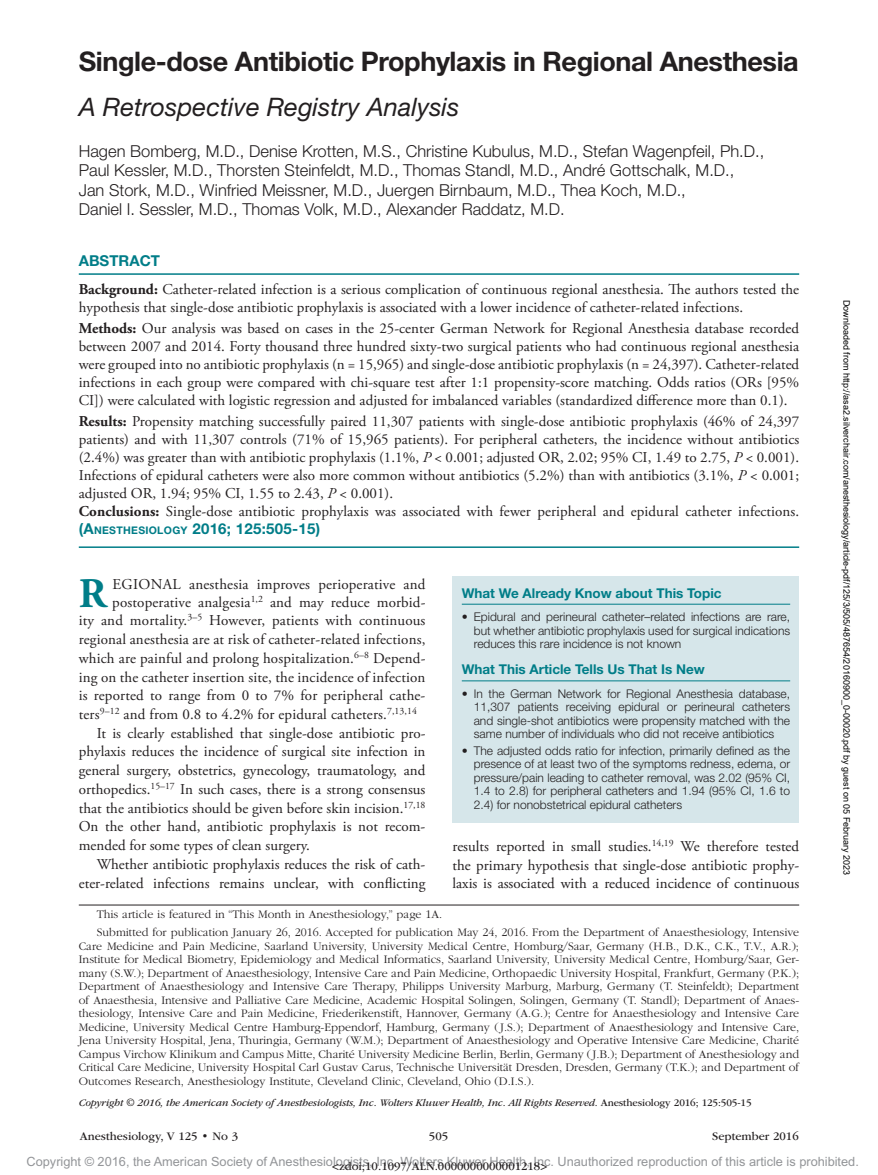
<style>
.page{position:relative;width:878px;height:1175px;background:#fff}
.page>*{position:absolute;margin:0;border:0;box-sizing:border-box;transform-origin:0 0}
.t1{font:700 42.15px "Adobe Garamond Pro";color:#007d88}
.t2{font:700 27px "Helvetica Neue LT Std";letter-spacing:-.015em;color:#231f20}
.t3{font:italic 25.5px "Helvetica Neue LT Std";color:#231f20}
.t4{font:300 16.5px/19.5px "Helvetica Neue LT Std";color:#231f20}
.t5{font:15px/18px "Adobe Garamond Pro";color:#231f20;text-align:justify}
.t6{font:700 15px "Helvetica Neue LT Std";letter-spacing:.02em;color:#007d88}
.t7{font:700 15px "Helvetica Neue LT Std";color:#007d88}
.t8{font:700 13.5px "Helvetica Neue LT Std";color:#007d88}
.t9{font:12.75px "Arial MT Std";color:#939598}
.t10{font:300 12px/13.5px "ITC Garamond Std";color:#231f20}
.t11{font:300 12px/13.5px "Helvetica Neue LT Std";color:#231f20;text-align:justify}
.t12{font:12px "ITC Garamond Std";color:#231f20}
.t13{font:italic 10.5px "ITC Garamond Std";letter-spacing:-.01em;color:#231f20}
.t14{font:9px "Arial";color:#000}
.s1{font-weight:700}
.s2{font-style:italic}
.s3{font-size:10.5px}
.s4{font-style:normal}
</style>
<div class="page">
<div style="left:452px;top:576px;width:347px;height:246px;background:#d6e6ea"></div>
<hr style="left:462px;top:604px;width:328px;height:1px;background:#007d88">
<hr style="left:462px;top:680px;width:328px;height:1px;background:#007d88">
<hr style="left:79px;top:273px;width:720px;height:2px;background:#007d88">
<hr style="left:79px;top:546px;width:720px;height:2px;background:#007d88">
<hr style="left:79px;top:904px;width:720px;height:1px;background:#231f20">
<h2 class="t2" style="left:79px;top:45px;width:721px">Single-dose Antibiotic Prophylaxis in Regional Anesthesia</h2>
<h3 class="t3" style="left:79px;top:92px;width:382px">A Retrospective Registry Analysis</h3>
<p class="t4" style="left:79px;top:141px;width:687px">Hagen Bomberg, M.D., Denise Krotten, M.S., Christine Kubulus, M.D., Stefan Wagenpfeil, Ph.D., Paul Kessler, M.D., Thorsten Steinfeldt, M.D., Thomas Standl, M.D., André Gottschalk, M.D.,<br>Jan Stork, M.D., Winfried Meissner, M.D., Juergen Birnbaum, M.D., Thea Koch, M.D.,<br>Daniel I. Sessler, M.D., Thomas Volk, M.D., Alexander Raddatz, M.D.</p>
<p class="t7" style="left:79px;top:251px;width:83px">ABSTRACT</p>
<p class="t5" style="left:79px;top:281px;width:722px"><span class="s1">Background:</span> Catheter-related infection is a serious complication of continuous regional anesthesia. The authors tested the hypothesis that single-dose antibiotic prophylaxis is associated with a lower incidence of catheter-related infections.</p>
<p class="t5" style="left:79px;top:320px;width:722px"><span class="s1">Methods:</span> Our analysis was based on cases in the 25-center German Network for Regional Anesthesia database recorded between 2007 and 2014. Forty thousand three hundred sixty-two surgical patients who had continuous regional anesthesia were grouped into no antibiotic prophylaxis (n = 15,965) and single-dose antibiotic prophylaxis (n = 24,397). Catheter-related infections in each group were compared with chi-square test after 1:1 propensity-score matching. Odds ratios (ORs [95% CI]) were calculated with logistic regression and adjusted for imbalanced variables (standardized difference more than 0.1).</p>
<p class="t5" style="left:79px;top:413px;width:722px;text-align:left"><span class="s1">Results:</span> Propensity matching successfully paired 11,307 patients with single-dose antibiotic prophylaxis (46% of 24,397 patients) and with 11,307 controls (71% of 15,965 patients). For peripheral catheters, the incidence without antibiotics (2.4%) was greater than with antibiotic prophylaxis (1.1%, <span class="s2">P</span> &lt; 0.001; adjusted OR, 2.02; 95% CI, 1.49 to 2.75, <span class="s2">P</span> &lt; 0.001).<br>Infections of epidural catheters were also more common without antibiotics (5.2%) than with antibiotics (3.1%, <span class="s2">P</span> &lt; 0.001; adjusted OR, 1.94; 95% CI, 1.55 to 2.43, <span class="s2">P</span> &lt; 0.001).<br><span class="s1">Conclusions:</span> Single-dose antibiotic prophylaxis was associated with fewer peripheral and epidural catheter infections.</p>
<p class="t6" style="left:79px;top:520px;width:243px">(A<span class="s3">NESTHESIOLOGY</span> 2016; 125:505-15)</p>
<h1 class="t1" style="left:79px;top:568px;width:29px">R</h1>
<p class="t5" style="left:112px;top:575px;width:314px">egional anesthesia improves perioperative and</p>
<p class="t5" style="left:112px;top:593px;width:315px">postoperative analgesia<sup>1,2</sup> and may reduce morbid-</p>
<p class="t5" style="left:79px;top:612px;width:348px">ity and mortality.<sup>3–5</sup> However, patients with continuous</p>
<p class="t5" style="left:79px;top:631px;width:348px">regional anesthesia are at risk of catheter-related infections,</p>
<p class="t5" style="left:79px;top:649px;width:348px">which are painful and prolong hospitalization.<sup>6–8</sup> Depend-</p>
<p class="t5" style="left:79px;top:668px;width:348px">ing on the catheter insertion site, the incidence of infection</p>
<p class="t5" style="left:79px;top:687px;width:348px">is reported to range from 0 to 7% for peripheral cathe-</p>
<p class="t5" style="left:79px;top:705px;width:339px">ters<sup>9–12</sup> and from 0.8 to 4.2% for epidural catheters.<sup>7,13,14</sup></p>
<p class="t5" style="left:97px;top:724px;width:330px">It is clearly established that single-dose antibiotic pro-</p>
<p class="t5" style="left:79px;top:743px;width:348px">phylaxis reduces the incidence of surgical site infection in</p>
<p class="t5" style="left:79px;top:762px;width:348px">general surgery, obstetrics, gynecology, traumatology, and</p>
<p class="t5" style="left:79px;top:780px;width:348px">orthopedics.<sup>15–17</sup> In such cases, there is a strong consensus</p>
<p class="t5" style="left:79px;top:799px;width:348px">that the antibiotics should be given before skin incision.<sup>17,18</sup></p>
<p class="t5" style="left:79px;top:818px;width:348px">On the other hand, antibiotic prophylaxis is not recom-</p>
<p class="t5" style="left:79px;top:836px;width:233px">mended for some types of clean surgery.</p>
<p class="t5" style="left:97px;top:855px;width:330px">Whether antibiotic prophylaxis reduces the risk of cath-</p>
<p class="t5" style="left:79px;top:874px;width:348px">eter-related infections remains unclear, with conflicting</p>
<p class="t8" style="left:462px;top:584px;width:261px">What We Already Know about This Topic</p>
<p class="t11" style="left:474px;top:610px;width:318px;text-indent:-12px">• Epidural and perineural catheter–related infections are rare, but whether antibiotic prophylaxis used for surgical indications reduces this rare incidence is not known</p>
<p class="t8" style="left:462px;top:661px;width:244px">What This Article Tells Us That Is New</p>
<p class="t11" style="left:473px;top:686px;width:318px;text-indent:-12px">• In the German Network for Regional Anesthesia database, 11,307 patients receiving epidural or perineural catheters and single-shot antibiotics were propensity matched with the same number of individuals who did not receive antibiotics</p>
<p class="t11" style="left:474px;top:743px;width:318px;text-indent:-12px">• The adjusted odds ratio for infection, primarily defined as the presence of at least two of the symptoms redness, edema, or pressure/pain leading to catheter removal, was 2.02 (95% CI, 1.4 to 2.8) for peripheral catheters and 1.94 (95% CI, 1.6 to 2.4) for nonobstetrical epidural catheters</p>
<p class="t5" style="left:452px;top:837px;width:348px;line-height:18.5px">results reported in small studies.<sup>14,19</sup> We therefore tested the primary hypothesis that single-dose antibiotic prophy&shy;laxis is associated with a reduced incidence of continuous</p>
<p class="t10" style="left:97px;top:905px;width:704px;line-height:18px">This article is featured in “This Month in Anesthesiology,” page 1A.<br>Submitted for publication January 26, 2016. Accepted for publication May 24, 2016. From the Department of Anaesthesiology, Intensive</p>
<p class="t10" style="left:79px;top:939px;width:722px;text-align:justify">Care Medicine and Pain Medicine, Saarland University, University Medical Centre, Homburg/Saar, Germany (H.B., D.K., C.K., T.V., A.R.); Institute for Medical Biometry, Epidemiology and Medical Informatics, Saarland University, University Medical Centre, Homburg/Saar, Ger&shy;many (S.W.); Department of Anaesthesiology, Intensive Care and Pain Medicine, Orthopaedic University Hospital, Frankfurt, Germany (P.K.); Department of Anaesthesiology and Intensive Care Therapy, Philipps University Marburg, Marburg, Germany (T. Steinfeldt); Department of Anaesthesia, Intensive and Palliative Care Medicine, Academic Hospital Solingen, Solingen, Germany (T. Standl); Department of Anaes&shy;thesiology, Intensive Care and Pain Medicine, Friederikenstift, Hannover, Germany (A.G.); Centre for Anaesthesiology and Intensive Care Medicine, University Medical Centre Hamburg-Eppendorf, Hamburg, Germany (J.S.); Department of Anaesthesiology and Intensive Care, Jena University Hospital, Jena, Thuringia, Germany (W.M.); Department of Anaesthesiology and Operative Intensive Care Medicine, Charité Campus Virchow Klinikum and Campus Mitte, Charité University Medicine Berlin, Berlin, Germany (J.B.); Department of Anesthesiology and Critical Care Medicine, University Hospital Carl Gustav Carus, Technische Universität Dresden, Dresden, Germany (T.K.); and Department of Outcomes Research, Anesthesiology Institute, Cleveland Clinic, Cleveland, Ohio (D.I.S.).</p>
<p class="t13" style="left:79px;top:1096px;width:674px">Copyright © 2016, the American Society of Anesthesiologists, Inc. Wolters Kluwer Health, Inc. All Rights Reserved. <span class="s4">Anesthesiology 2016; 125:505-15</span></p>
<p class="t12" style="left:80px;top:1130px;width:160px">Anesthesiology, V 125 • No 3</p>
<p class="t12" style="left:429px;top:1130px;width:21px">505</p>
<p class="t12" style="left:712px;top:1130px;width:88px">September 2016</p>
<p class="t14" style="left:850px;top:300px;width:577px;rotate:90deg">Downloaded from http://asa2.silverchair.com/anesthesiology/article-pdf/125/3/505/487654/20160900_0-00020.pdf by guest on 05 February 2023</p>
<p class="t9" style="left:27px;top:1154px;width:833px">Copyright © 2016, the American Society of Anesthesiologists, Inc. Wolters Kluwer Health, Inc. Unauthorized reproduction of this article is prohibited.</p>
<p class="t12" style="left:332px;top:1159px;width:216px">&lt;zdoi;10.1097/ALN.0000000000001218&gt;</p>
</div>
